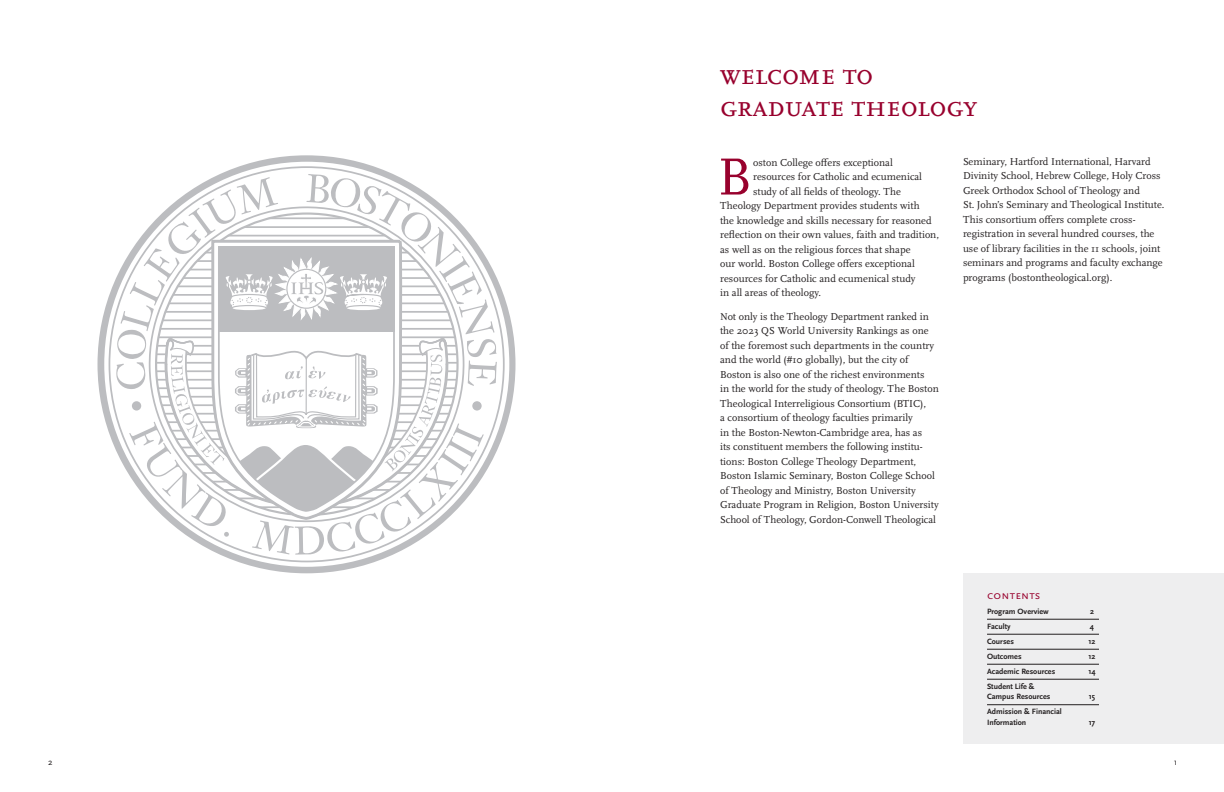
<style>
.page{position:relative;width:1224px;height:792px;background:#fff}
.page>*{position:absolute;margin:0;border:0;box-sizing:border-box;transform-origin:0 0}
.Body_copy_INTRO{font:54.4px "Scala Pro";color:#98012d}
.A_Header{font:30px/32px "Scala Pro";letter-spacing:-.005em;color:#98012d}
.TOC_Header{font:12px "Scala Sans Pro";letter-spacing:.02em;color:#98012d}
.Body_copy_INTRO-2{font:10.5px/14.5px "Scala Pro";color:#231f20}
.t1{font:9px "Scala Sans Pro";color:#231f20}
.TOC_Copy{font:700 8px/10.5px "Scala Sans Pro";color:#231f20}
.Body_Copy_Sans_Under{font:700 8px/10.5px "Scala Sans Pro";color:#231f20}
</style>
<div class="page">
<div style="left:963px;top:573px;width:261px;height:171px;background:#eeeeef"></div>
<hr style="left:987px;top:619px;width:112px;height:1px;background:#231f20">
<hr style="left:987px;top:634px;width:112px;height:1px;background:#231f20">
<hr style="left:987px;top:649px;width:112px;height:1px;background:#231f20">
<hr style="left:987px;top:664px;width:112px;height:1px;background:#231f20">
<hr style="left:987px;top:679px;width:112px;height:1px;background:#231f20">
<hr style="left:987px;top:705px;width:112px;height:1px;background:#231f20">
<svg style="left:104px;top:162px;width:405px;height:405px"></svg>
<svg style="left:116px;top:174px;width:381px;height:381px"></svg>
<p class="A_Header" style="left:720px;top:58px;width:259px">welcome to graduate theology</p>
<p class="Body_copy_INTRO" style="left:717px;top:146px;width:36px">B</p>
<p class="Body_copy_INTRO-2" style="left:753px;top:155px;width:141px">oston College offers exceptional</p>
<p class="Body_copy_INTRO-2" style="left:753px;top:169px;width:170px">resources for Catholic and ecumenical</p>
<p class="Body_copy_INTRO-2" style="left:753px;top:184px;width:149px">study of all fields of theology. The</p>
<p class="Body_copy_INTRO-2" style="left:720px;top:198px;width:201px">Theology Department provides students with</p>
<p class="Body_copy_INTRO-2" style="left:720px;top:213px;width:213px">the knowledge and skills necessary for reasoned</p>
<p class="Body_copy_INTRO-2" style="left:720px;top:227px;width:220px">reflection on their own values, faith and tradition,</p>
<p class="Body_copy_INTRO-2" style="left:720px;top:242px;width:192px">as well as on the religious forces that shape</p>
<p class="Body_copy_INTRO-2" style="left:720px;top:256px;width:196px">our world. Boston College offers exceptional</p>
<p class="Body_copy_INTRO-2" style="left:720px;top:271px;width:197px">resources for Catholic and ecumenical study</p>
<p class="Body_copy_INTRO-2" style="left:720px;top:285px;width:102px">in all areas of theology.</p>
<p class="Body_copy_INTRO-2" style="left:720px;top:309px;width:220px">Not only is the Theology Department ranked in the 2023 QS World University Rankings as one of the foremost such departments in the country and the world (#10 globally), but the city of Boston is also one of the richest environments<br>in the world for the study of theology. The Boston Theological Interreligious Consortium (BTIC),<br>a consortium of theology faculties primarily<br>in the Boston-Newton-Cambridge area, has as<br>its constituent members the following institu&shy;tions: Boston College Theology Department, Boston Islamic Seminary, Boston College School of Theology and Ministry, Boston University Graduate Program in Religion, Boston University School of Theology, Gordon-Conwell Theological</p>
<p class="Body_copy_INTRO-2" style="left:963px;top:154px;width:203px">Seminary, Hartford International, Harvard Divinity School, Hebrew College, Holy Cross Greek Orthodox School of Theology and<br>St. John’s Seminary and Theological Institute.<br>This consortium offers complete cross&shy;registration in several hundred courses, the use of library facilities in the 11 schools, joint seminars and programs and faculty exchange programs (bostontheological.org).</p>
<p class="TOC_Header" style="left:987px;top:588px;width:55px">contents</p>
<p class="TOC_Copy" style="left:987px;top:606px;width:63px">Program Overview</p>
<p class="TOC_Copy" style="left:1090px;top:606px;width:5px">2</p>
<p class="TOC_Copy" style="left:987px;top:621px;width:25px">Faculty</p>
<p class="TOC_Copy" style="left:1090px;top:621px;width:6px">4</p>
<p class="TOC_Copy" style="left:987px;top:636px;width:28px">Courses</p>
<p class="TOC_Copy" style="left:1089px;top:636px;width:9px">12</p>
<p class="TOC_Copy" style="left:987px;top:651px;width:36px">Outcomes</p>
<p class="TOC_Copy" style="left:1089px;top:651px;width:9px">12</p>
<p class="TOC_Copy" style="left:987px;top:666px;width:70px">Academic Resources</p>
<p class="TOC_Copy" style="left:1088px;top:666px;width:9px">14</p>
<p class="TOC_Copy" style="left:987px;top:681px;width:65px">Student Life &amp;<br>Campus Resources</p>
<p class="TOC_Copy" style="left:1089px;top:692px;width:8px">15</p>
<p class="Body_Copy_Sans_Under" style="left:987px;top:707px;width:76px">Admission &amp; Financial<br>Information</p>
<p class="Body_Copy_Sans_Under" style="left:1089px;top:717px;width:8px">17</p>
<p class="t1" style="left:48px;top:756px;width:6px">2</p>
<p class="t1" style="left:1174px;top:756px;width:5px">1</p>
</div>
